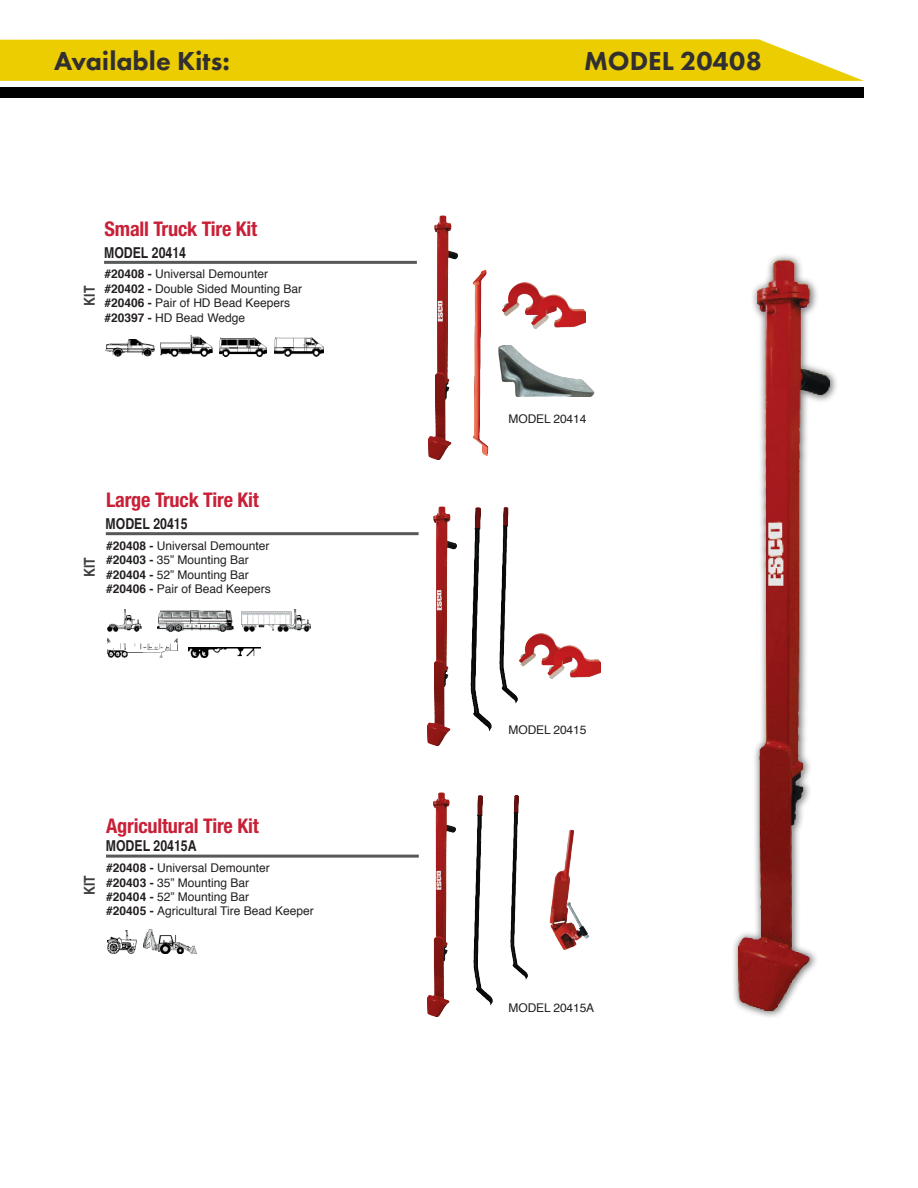
<style>
.page{position:relative;width:918px;height:1188px;background:#fff}
.page>*{position:absolute;margin:0;border:0;box-sizing:border-box;transform-origin:0 0}
.t1{font:800 27px "Futura PT";color:#312f30}
.t2{font:700 condensed 20.25px "Helvetica Neue LT Std";letter-spacing:-.01em;color:#c92037}
.t3{font:700 condensed 15px "Helvetica";color:#231f20}
.t4{font:700 condensed 15px "Helvetica";color:#3e3e3f}
.t5{font:12px/14.4px "Helvetica";color:#231f20}
.s1{font-weight:700}
</style>
<div class="page">
<svg style="left:0;top:39px;width:864px;height:42px;background:#edd013"></svg>
<div style="left:0;top:87px;width:864px;height:11px;background:#000"></div>
<hr style="left:104px;top:261px;width:313px;height:3px;background:#57585a">
<img style="left:428px;top:215px;width:30px;height:244px">
<img style="left:472px;top:270px;width:17px;height:186px">
<img style="left:498px;top:346px;width:97px;height:50px">
<img style="left:503px;top:282px;width:82px;height:46px">
<img style="left:470px;top:507px;width:22px;height:224px">
<img style="left:428px;top:507px;width:29px;height:239px">
<img style="left:520px;top:634px;width:80px;height:44px">
<img style="left:499px;top:507px;width:19px;height:197px">
<hr style="left:106px;top:532px;width:313px;height:3px;background:#57585a">
<img style="left:473px;top:795px;width:20px;height:211px">
<img style="left:428px;top:793px;width:27px;height:224px">
<img style="left:510px;top:795px;width:18px;height:185px">
<img style="left:549px;top:829px;width:40px;height:122px">
<hr style="left:106px;top:855px;width:313px;height:3px;background:#57585a">
<img style="left:106px;top:340px;width:48px;height:16px">
<img style="left:160px;top:336px;width:53px;height:20px">
<img style="left:219px;top:337px;width:48px;height:19px">
<img style="left:275px;top:337px;width:49px;height:19px">
<img style="left:107px;top:931px;width:29px;height:23px">
<img style="left:143px;top:929px;width:53px;height:25px">
<img style="left:107px;top:609px;width:34px;height:22px">
<img style="left:188px;top:647px;width:72px;height:10px">
<img style="left:107px;top:638px;width:71px;height:19px">
<img style="left:157px;top:610px;width:76px;height:21px">
<img style="left:241px;top:609px;width:70px;height:22px">
<img style="left:738px;top:259px;width:92px;height:751px">
<h1 class="t1" style="left:54px;top:44px;width:177px">Available Kits:</h1>
<h1 class="t1" style="left:584px;top:44px;width:180px">MODEL 20408</h1>
<h2 class="t2" style="left:105px;top:217px;width:154px">Small Truck Tire Kit</h2>
<p class="t4" style="left:81px;top:306px;width:21px;rotate:-90deg">KIT</p>
<p class="t3" style="left:104px;top:243px;width:84px">MODEL 20414</p>
<p class="t5" style="left:105px;top:267px;width:199px"><span class="s1">#20408 -</span> Universal Demounter <span class="s1">#20402 -</span> Double Sided Mounting Bar <span class="s1">#20406 -</span> Pair of HD Bead Keepers <span class="s1">#20397 -</span> HD Bead Wedge</p>
<p class="t4" style="left:81px;top:577px;width:21px;rotate:-90deg">KIT</p>
<h2 class="t2" style="left:106px;top:487px;width:154px">Large Truck Tire Kit</h2>
<p class="t3" style="left:106px;top:515px;width:84px">MODEL 20415</p>
<p class="t5" style="left:106px;top:539px;width:166px"><span class="s1">#20408 -</span> Universal Demounter <span class="s1">#20403 -</span> 35” Mounting Bar <span class="s1">#20404 -</span> 52” Mounting Bar <span class="s1">#20406 -</span> Pair of Bead Keepers</p>
<p class="t4" style="left:81px;top:895px;width:21px;rotate:-90deg">KIT</p>
<h2 class="t2" style="left:106px;top:813px;width:154px">Agricultural Tire Kit</h2>
<p class="t3" style="left:106px;top:837px;width:92px">MODEL 20415A</p>
<p class="t5" style="left:106px;top:861px;width:209px"><span class="s1">#20408 -</span> Universal Demounter<br><span class="s1">#20403 -</span> 35” Mounting Bar<br><span class="s1">#20404 -</span> 52” Mounting Bar<br><span class="s1">#20405 -</span> Agricultural Tire Bead Keeper</p>
<p class="t5" style="left:509px;top:412px;width:79px">MODEL 20414</p>
<p class="t5" style="left:509px;top:723px;width:79px">MODEL 20415</p>
<p class="t5" style="left:509px;top:1001px;width:87px">MODEL 20415A</p>
</div>
